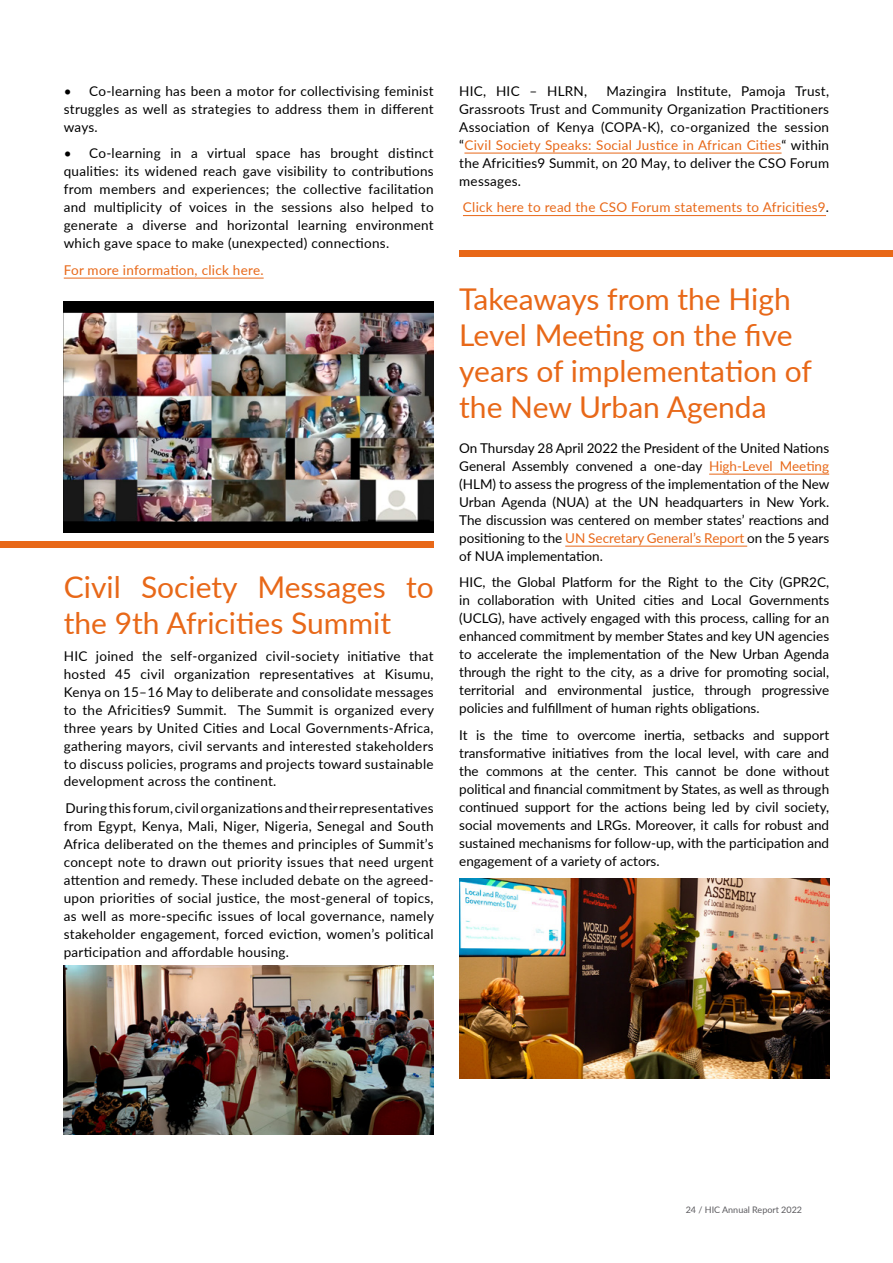
<style>
.page{position:relative;width:893px;height:1263px;background:#fff}
.page>*{position:absolute;margin:0;border:0;box-sizing:border-box;transform-origin:0 0}
.t1{font:30px/36px "Lato";color:#e86818}
.t2{font:13.5px/18px "Lato";letter-spacing:.02em;color:#000;text-align:justify}
.t3{font:13.5px "Lato";letter-spacing:.02em;color:#e86818}
.t4{font:9px "Lato";color:#5c5b5f}
.s1{color:#e86818}
.s2{color:#000}
</style>
<div class="page">
<hr style="left:64px;top:278px;width:200px;height:1px;background:#e86818">
<img style="left:64px;top:301px;width:370px;height:232px">
<img style="left:64px;top:966px;width:370px;height:169px">
<hr style="left:464px;top:153px;width:318px;height:1px;background:#e86818">
<hr style="left:463px;top:215px;width:363px;height:1px;background:#e86818">
<hr style="left:709px;top:474px;width:120px;height:1px;background:#e86818">
<hr style="left:565px;top:546px;width:182px;height:1px;background:#e86818">
<div style="left:459px;top:251px;width:434px;height:6px;background:#e86818"></div>
<img style="left:459px;top:878px;width:370px;height:200px">
<div style="left:0;top:541px;width:434px;height:7px;background:#e86818"></div>
<p class="t2" style="left:64px;top:81px;width:371px">• Co-learning has been a motor for collectivising feminist struggles as well as strategies to address them in different ways.</p>
<p class="t2" style="left:64px;top:144px;width:371px">• Co-learning in a virtual space has brought distinct qualities: its widened reach gave visibility to contributions from members and experiences; the collective facilitation and multiplicity of voices in the sessions also helped to generate a diverse and horizontal learning environment which gave space to make (unexpected) connections.</p>
<p class="t3" style="left:64px;top:260px;width:201px">For more information, click here.</p>
<h1 class="t1" style="left:64px;top:568px;width:371px">Civil Society Messages to the 9th Africities Summit</h1>
<p class="t2" style="left:64px;top:646px;width:372px">HIC joined the self-organized civil-society initiative that hosted 45 civil organization representatives at Kisumu, Kenya on 15–16 May to deliberate and consolidate messages to the Africities9 Summit. The Summit is organized every three years by United Cities and Local Governments-Africa, gathering mayors, civil servants and interested stakeholders to discuss policies, programs and projects toward sustainable development across the continent.</p>
<p class="t2" style="left:64px;top:798px;width:372px">During this forum, civil organizations and their representatives from Egypt, Kenya, Mali, Niger, Nigeria, Senegal and South Africa deliberated on the themes and principles of Summit’s concept note to drawn out priority issues that need urgent attention and remedy. These included debate on the agreed&shy;upon priorities of social justice, the most-general of topics, as well as more-specific issues of local governance, namely stakeholder engagement, forced eviction, women’s political participation and affordable housing.</p>
<p class="t2" style="left:459px;top:81px;width:371px;text-indent:147px">Mazingira Institute, Pamoja Trust, Grassroots Trust and Community Organization Practitioners Association of Kenya (COPA-K), co-organized the session “<span class="s1">Civil Society Speaks: Social Justice in African Cities</span>“ within the Africities9 Summit, on 20 May, to deliver the CSO Forum messages.</p>
<p class="t3" style="left:463px;top:198px;width:368px">Click here to read the CSO Forum statements to Africities9<span class="s2">.</span></p>
<p class="t2" style="left:459px;top:81px;width:130px">HIC, HIC – HLRN,</p>
<h1 class="t1" style="left:459px;top:280px;width:354px">Takeaways from the High<br>Level Meeting on the five years of implementation of the New Urban Agenda</h1>
<p class="t2" style="left:459px;top:438px;width:372px">On Thursday 28 April 2022 the President of the United Nations General Assembly convened a one-day <span class="s1">High-Level Meeting </span>(HLM) to assess the progress of the implementation of the New Urban Agenda (NUA) at the UN headquarters in New York.<br>The discussion was centered on member states’ reactions and positioning to the <span class="s1">UN Secretary General’s Report</span> on the 5 years of NUA implementation.</p>
<p class="t2" style="left:459px;top:573px;width:371px">HIC, the Global Platform for the Right to the City (GPR2C, in collaboration with United cities and Local Governments (UCLG), have actively engaged with this process, calling for an enhanced commitment by member States and key UN agencies to accelerate the implementation of the New Urban Agenda through the right to the city, as a drive for promoting social, territorial and environmental justice, through progressive policies and fulfillment of human rights obligations.</p>
<p class="t2" style="left:459px;top:725px;width:371px">It is the time to overcome inertia, setbacks and support transformative initiatives from the local level, with care and the commons at the center. This cannot be done without political and financial commitment by States, as well as through continued support for the actions being led by civil society, social movements and LRGs. Moreover, it calls for robust and sustained mechanisms for follow-up, with the participation and engagement of a variety of actors.</p>
<p class="t4" style="left:686px;top:1203px;width:118px">24 / HIC Annual Report 2022</p>
</div>
